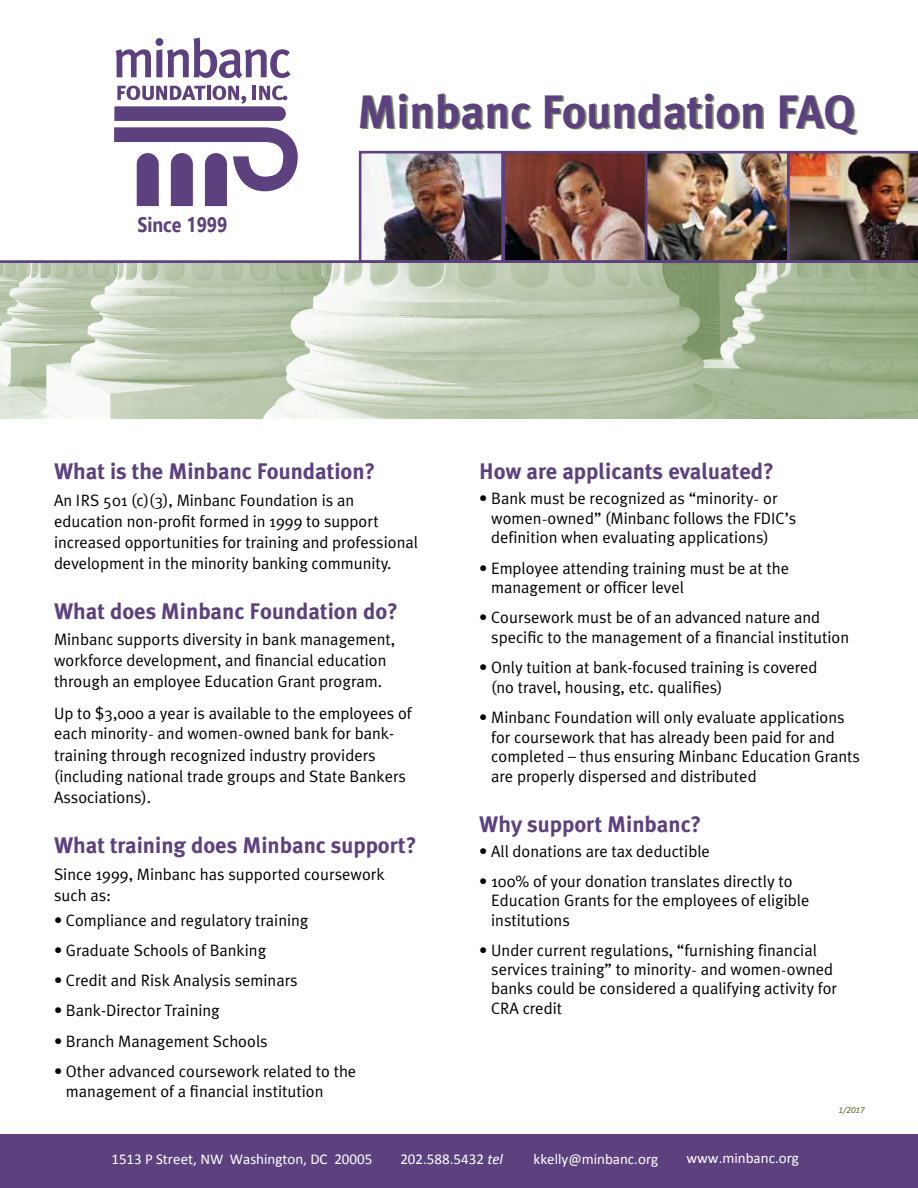
<style>
.page{position:relative;width:918px;height:1188px;background:#fff}
.page>*{position:absolute;margin:0;border:0;box-sizing:border-box;transform-origin:0 0}
.t1{font:700 46.8px "Meta Plus";color:#5d417e}
.t2{font:700 22.5px "Meta Plus";color:#5d417e}
.t3{font:700 21px "Ebrima";color:#5c417d;scale:.85 1}
.t4{font:16.5px/19.5px "Meta Plus Normal";color:#000}
.t5{font:15px "Calibri";color:#fff}
.t6{font:italic 9px "Calibri";color:#4f6228}
.s1{font-family:"Minion Pro"}
.s2{font-style:inherit}
.s3{font-style:italic}
</style>
<div class="page">
<img style="left:0;top:263px;width:918px;height:155px">
<img style="left:507px;top:155px;width:136px;height:104px">
<div style="left:503px;top:151px;width:144px;height:112px;border:3px solid #5d417e"></div>
<img style="left:363px;top:155px;width:137px;height:104px">
<div style="left:359px;top:151px;width:145px;height:112px;border:3px solid #5d417e"></div>
<img style="left:789px;top:151px;width:129px;height:109px">
<img style="left:649px;top:155px;width:136px;height:104px">
<div style="left:645px;top:151px;width:144px;height:112px;border:3px solid #5d417e"></div>
<div style="left:0;top:1134px;width:918px;height:54px;background:#5d417e"></div>
<svg style="left:116px;top:38px;width:175px;height:40px"></svg>
<svg style="left:114px;top:85px;width:173px;height:36px"></svg>
<svg style="left:114px;top:127px;width:184px;height:79px"></svg>
<hr style="left:0;top:260px;width:918px;height:3px;background:#5d417e">
<p class="t3" style="left:137px;top:209px;width:107px">Since 1999</p>
<h1 class="t1" style="left:357px;top:85px;width:499px">Minbanc Foundation FAQ</h1>
<h2 class="t2" style="left:54px;top:459px;width:323px">What is the Minbanc Foundation?</h2>
<p class="t4" style="left:54px;top:489px;width:365px;line-height:21px">An IRS 501 (c)(3), Minbanc Foundation is an education non-profit formed in 1999 to support increased opportunities for training and professional development in the minority banking community.</p>
<h2 class="t2" style="left:54px;top:598px;width:346px">What does Minbanc Foundation do?</h2>
<p class="t4" style="left:54px;top:629px;width:343px;line-height:21px">Minbanc supports diversity in bank management, workforce development, and financial education through an employee Education Grant program.</p>
<p class="t4" style="left:54px;top:703px;width:359px;line-height:20px">Up to $3,000 a year is available to the employees of each minority<span class="s1">-</span> and women<span class="s1">-</span>owned bank for bank-</p>
<p class="t4" style="left:54px;top:745px;width:354px;line-height:21px">training through recognized industry providers (including national trade groups and State Bankers<br>Associations).</p>
<h2 class="t2" style="left:54px;top:832px;width:364px">What training does Minbanc support?</h2>
<p class="t4" style="left:54px;top:863px;width:332px;line-height:21px">Since 1999, Minbanc has supported coursework such as:</p>
<p class="t4" style="left:54px;top:910px;width:256px">• Compliance and regulatory training</p>
<p class="t4" style="left:54px;top:940px;width:214px">• Graduate Schools of Banking</p>
<p class="t4" style="left:54px;top:970px;width:245px">• Credit and Risk Analysis seminars</p>
<p class="t4" style="left:54px;top:1001px;width:167px">• Bank-Director Training</p>
<p class="t4" style="left:54px;top:1031px;width:215px">• Branch Management Schools</p>
<p class="t4" style="left:66px;top:1061px;width:292px;text-indent:-12px">• Other advanced coursework related to the management of a financial institution</p>
<h2 class="t2" style="left:479px;top:459px;width:296px">How are applicants evaluated?</h2>
<p class="t4" style="left:491px;top:489px;width:307px;text-indent:-12px">• Bank must be recognized as “minority<span class="s1">-</span> or women<span class="s1">-</span>owned” (Minbanc follows the FDIC’s definition when evaluating applications)</p>
<p class="t4" style="left:491px;top:558px;width:300px;text-indent:-12px">• Employee attending training must be at the management or officer level</p>
<p class="t4" style="left:491px;top:608px;width:360px;text-indent:-12px">• Coursework must be of an advanced nature and specific to the management of a financial institution</p>
<p class="t4" style="left:491px;top:658px;width:328px;text-indent:-12px">• Only tuition at bank-focused training is covered (no travel, housing, etc. qualifies)</p>
<p class="t4" style="left:491px;top:707px;width:370px;text-indent:-12px">• Minbanc Foundation will only evaluate applications for coursework that has already been paid for and completed – thus ensuring Minbanc Education Grants are properly dispersed and distributed</p>
<h2 class="t2" style="left:479px;top:811px;width:224px">Why support Minbanc?</h2>
<p class="t4" style="left:479px;top:841px;width:232px">• All donations are tax deductible</p>
<p class="t4" style="left:491px;top:871px;width:320px;text-indent:-12px">• 100% of your donation translates directly to<br>Education Grants for the employees of eligible institutions</p>
<p class="t4" style="left:491px;top:941px;width:347px;text-indent:-12px">• Under current regulations, “furnishing financial services training” to minority<span class="s1">-</span> and women<span class="s1">-</span>owned banks could be considered a qualifying activity for CRA credit</p>
<p class="t6" style="left:838px;top:1106px;width:28px"><span class="s2">1</span>/201<span class="s2">7</span></p>
<p class="t5" style="left:111px;top:1148px;width:263px">1513 P Street, NW Washington, DC 20005</p>
<p class="t5" style="left:400px;top:1148px;width:104px">202.588.5432 <span class="s3">tel</span></p>
<p class="t5" style="left:534px;top:1148px;width:126px">kkelly@minbanc.org</p>
<p class="t5" style="left:686px;top:1148px;width:114px">www.minbanc.org</p>
</div>
